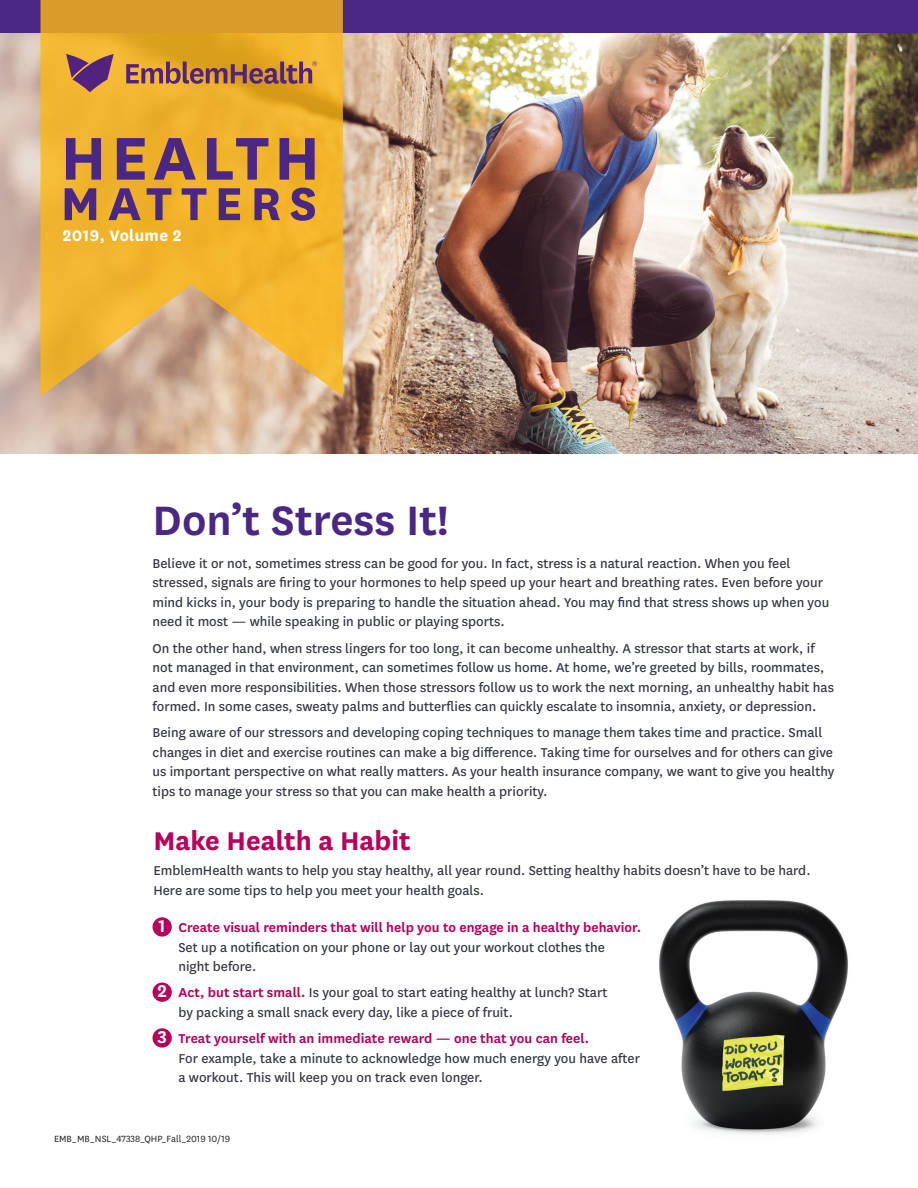
<style>
.page{position:relative;width:918px;height:1188px;background:#fff}
.page>*{position:absolute;margin:0;border:0;box-sizing:border-box;transform-origin:0 0}
.t1{font:700 70.5px "National";letter-spacing:.07em;color:#4a2783}
.t2{font:700 54px "National";letter-spacing:.14em;color:#4a2783}
.t3{font:600 48px "National";color:#4a2783}
.t4{font:700 30px "National";color:#b5025b}
.t5{font:700 18px "National";letter-spacing:.02em;color:#fff}
.t6{font:15px/19.5px "National";color:#323640}
.t7{font:10.5px "National";color:#231f20}
.s1{font-weight:600;font-size:19.95px;color:#fff}
.s2{font-weight:600;color:#b5025b}
</style>
<div class="page">
<img style="left:352px;top:33px;width:566px;height:421px">
<svg style="left:0;top:33px;width:352px;height:421px;background:#d0b5a4"></svg>
<div style="left:0;top:0;width:918px;height:33px;background:#4a2783"></div>
<svg style="left:40px;top:0;width:303px;height:397px;background:#e8af3b"></svg>
<svg style="left:126px;top:61px;width:191px;height:23px;background:#a97249"></svg>
<svg style="left:66px;top:54px;width:48px;height:38px;background:#99645d"></svg>
<img style="left:659px;top:900px;width:190px;height:235px">
<div style="left:153px;top:917px;width:19px;height:20px;background:#b5025b;border-radius:50%"></div>
<div style="left:153px;top:983px;width:19px;height:19px;background:#b5025b;border-radius:50%"></div>
<div style="left:153px;top:1028px;width:19px;height:20px;background:#b5025b;border-radius:50%"></div>
<h1 class="t1" style="left:61px;top:108px;width:261px">HEALTH</h1>
<h2 class="t2" style="left:61px;top:165px;width:258px">MATTERS</h2>
<p class="t5" style="left:63px;top:223px;width:120px">2019, Volume 2</p>
<h3 class="t3" style="left:153px;top:487px;width:298px">Don’t Stress It!</h3>
<p class="t6" style="left:153px;top:553px;width:678px">Believe it or not, sometimes stress can be good for you. In fact, stress is a natural reaction. When you feel stressed, signals are firing to your hormones to help speed up your heart and breathing rates. Even before your mind kicks in, your body is preparing to handle the situation ahead. You may find that stress shows up when you need it most — while speaking in public or playing sports.</p>
<p class="t6" style="left:153px;top:638px;width:683px">On the other hand, when stress lingers for too long, it can become unhealthy. A stressor that starts at work, if not managed in that environment, can sometimes follow us home. At home, we’re greeted by bills, roommates, and even more responsibilities. When those stressors follow us to work the next morning, an unhealthy habit has formed. In some cases, sweaty palms and butterflies can quickly escalate to insomnia, anxiety, or depression.</p>
<p class="t6" style="left:153px;top:722px;width:684px">Being aware of our stressors and developing coping techniques to manage them takes time and practice. Small changes in diet and exercise routines can make a big difference. Taking time for ourselves and for others can give us important perspective on what really matters. As your health insurance company, we want to give you healthy tips to manage your stress so that you can make health a priority.</p>
<h3 class="t4" style="left:153px;top:819px;width:259px">Make Health a Habit</h3>
<p class="t6" style="left:153px;top:860px;width:659px">EmblemHealth wants to help you stay healthy, all year round. Setting healthy habits doesn’t have to be hard.<br>Here are some tips to help you meet your health goals.</p>
<p class="t6" style="left:178px;top:917px;width:464px;text-indent:-20px"><span class="s1">1</span> <span class="s2">Create visual reminders that will help you to engage in a healthy behavior.<br></span>Set up a notification on your phone or lay out your workout clothes the<br>night before.</p>
<p class="t6" style="left:178px;top:982px;width:431px;text-indent:-21px"><span class="s1">2</span> <span class="s2">Act, but start small.</span> Is your goal to start eating healthy at lunch? Start by packing a small snack every day, like a piece of fruit.</p>
<p class="t6" style="left:178px;top:1028px;width:463px;text-indent:-21px"><span class="s1">3</span> <span class="s2">Treat yourself with an immediate reward — one that you can feel.<br></span>For example, take a minute to acknowledge how much energy you have after a workout. This will keep you on track even longer.</p>
<p class="t7" style="left:54px;top:1132px;width:178px">EMB_MB_NSL_47338_QHP_Fall_2019 10/19</p>
</div>
